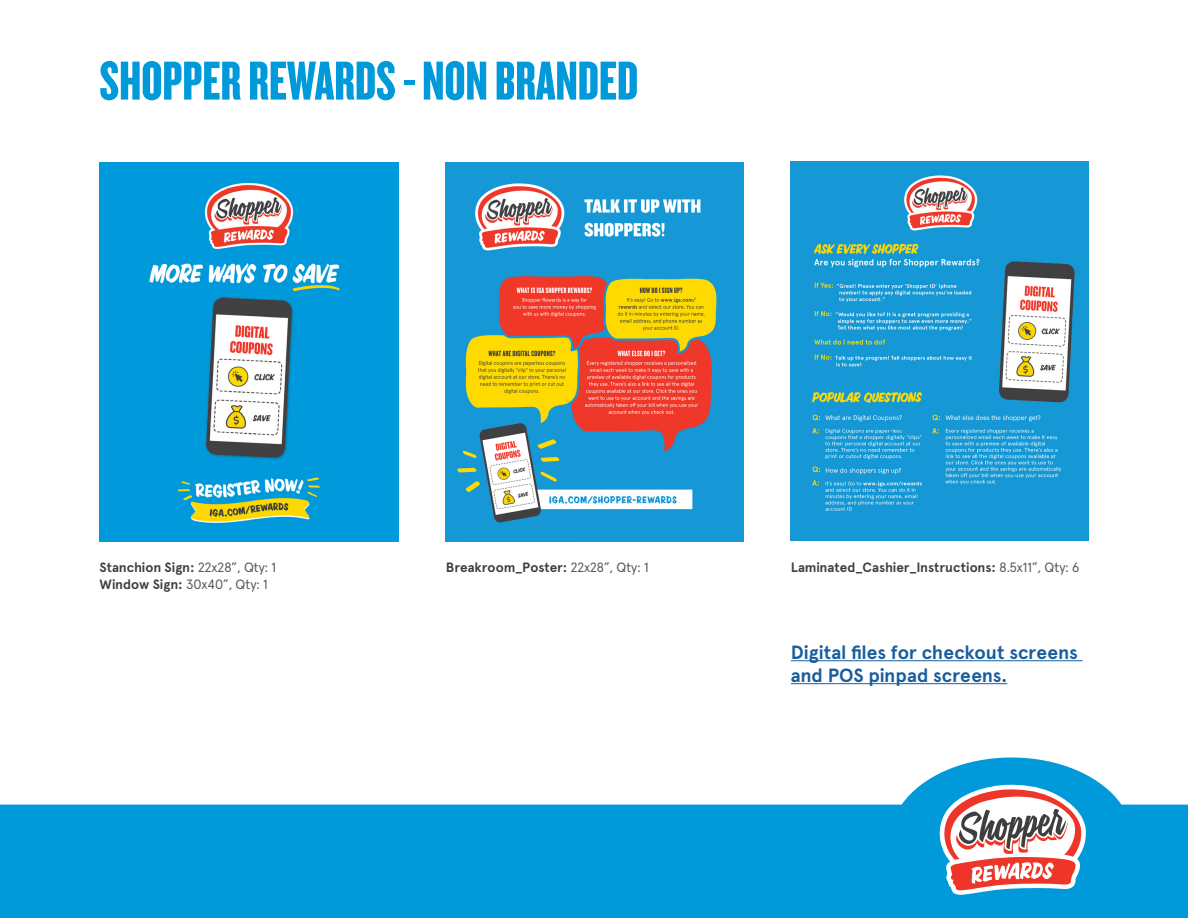
<style>
.page{position:relative;width:1188px;height:918px;background:#fff}
.page>*{position:absolute;margin:0;border:0;box-sizing:border-box;transform-origin:0 0}
.t1{font:57px "Knockout 68 Full Featherwt";color:#009ada}
.t2{font:700 19.05px/23px "Apercu";letter-spacing:-.005em;color:#175d9e}
.t3{font:700 13.5px "Apercu";letter-spacing:-.005em;color:#3e3e3f}
.t4{font:13.5px "Apercu";color:#57585a}
.s1{font-weight:400;color:#57585a}
.s2{font-weight:700;color:#3e3e3f}
</style>
<div class="page">
<svg style="left:0;top:758px;width:1188px;height:160px;fill:#009ada"></svg>
<hr style="left:791px;top:660px;width:292px;height:1px;background:#175d9e">
<hr style="left:791px;top:683px;width:216px;height:1px;background:#175d9e">
<img style="left:446px;top:163px;width:298px;height:379px">
<img style="left:791px;top:162px;width:298px;height:379px">
<img style="left:99px;top:163px;width:300px;height:379px">
<svg style="left:934px;top:782px;width:152px;height:119px"></svg>
<p class="t1" style="left:99px;top:46px;width:540px">SHOPPER REWARDS - NON BRANDED</p>
<p class="t3" style="left:99px;top:560px;width:178px">Stanchion Sign: <span class="s1">22x28”, Qty: 1</span></p>
<p class="t3" style="left:446px;top:560px;width:204px">Breakroom_Poster: <span class="s1">22x28”, Qty: 1</span></p>
<p class="t4" style="left:99px;top:573px;width:170px"><span class="s2">Window Sign:</span> 30x40”, Qty: 1</p>
<p class="t3" style="left:791px;top:560px;width:290px">Laminated_Cashier_Instructions: <span class="s1">8.5x11”, Qty: 6</span></p>
<p class="t2" style="left:791px;top:641px;width:288px">Digital files for checkout screens and POS pinpad screens.</p>
</div>
